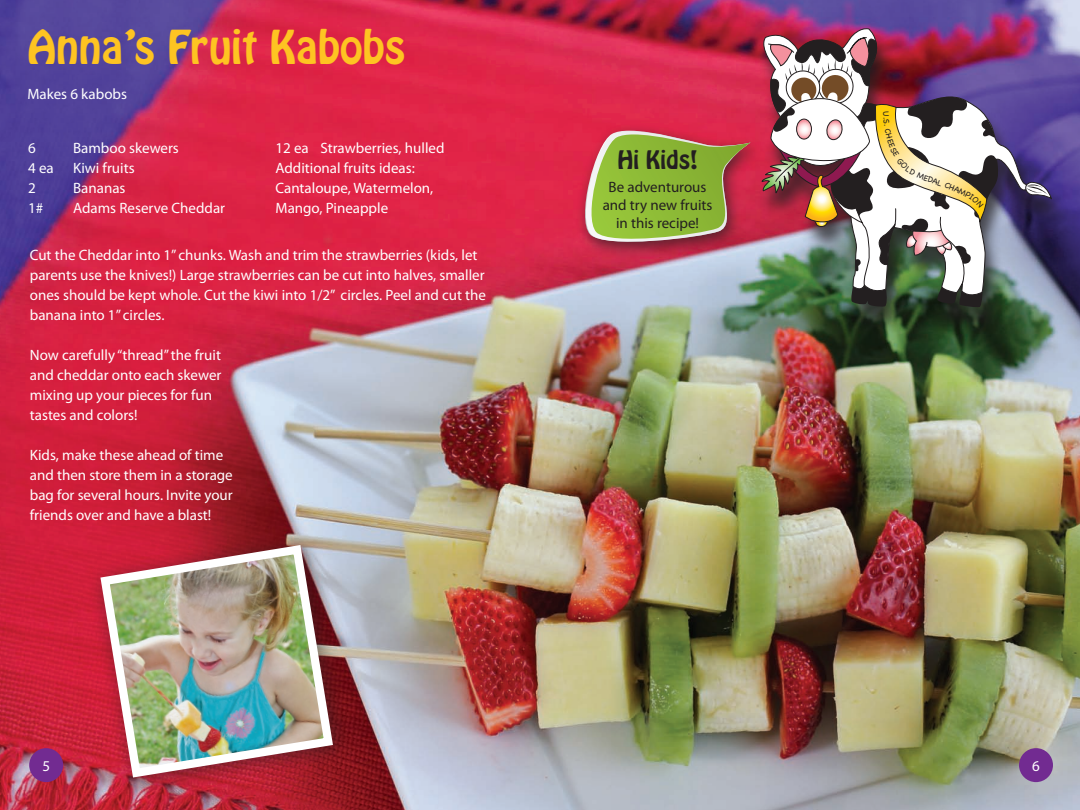
<style>
.page{position:relative;width:1080px;height:810px;background:#fff}
.page>*{position:absolute;margin:0;border:0;box-sizing:border-box;transform-origin:0 0}
.t1{font:41.25px "Hobo Std";color:#fec422}
.t2{font:22.5px "Hobo Std";color:#231f20}
.t3{font:15px/20px "Myriad Pro";color:#fff}
.t4{font:15px "Myriad Pro";color:#231f20}
</style>
<div class="page">
<img style="left:0;top:0;width:1080px;height:810px">
<div style="left:29px;top:748px;width:34px;height:34px;background:#722b91;border-radius:50%"></div>
<div style="left:757px;top:32px;width:312px;height:303px;background:#231f20;opacity:.75"></div>
<img style="left:762px;top:28px;width:268px;height:270px">
<svg style="left:1022px;top:181px;width:30px;height:22px"></svg>
<div style="left:1019px;top:748px;width:34px;height:34px;background:#722b91;border-radius:50%"></div>
<div style="left:575px;top:123px;width:189px;height:136px;background:#231f20;opacity:.65"></div>
<svg style="left:576px;top:131px;width:175px;height:118px;background:#a58d48"></svg>
<div style="left:85px;top:530px;width:270px;height:269px;background:#231f20;opacity:.55"></div>
<img style="left:96px;top:540px;width:242px;height:242px">
<img style="left:762px;top:31px;width:238px;height:276px">
<p class="t1" style="left:27px;top:18px;width:380px">Anna’s Fruit Kabobs</p>
<p class="t3" style="left:27px;top:83px;width:101px">Makes 6 kabobs</p>
<p class="t3" style="left:28px;top:138px;width:9px">6</p>
<p class="t3" style="left:73px;top:138px;width:107px">Bamboo skewers</p>
<p class="t3" style="left:28px;top:158px;width:27px">4 ea</p>
<p class="t3" style="left:73px;top:158px;width:63px">Kiwi fruits</p>
<p class="t3" style="left:28px;top:178px;width:9px">2</p>
<p class="t3" style="left:73px;top:178px;width:54px">Bananas</p>
<p class="t3" style="left:28px;top:198px;width:17px">1#</p>
<p class="t3" style="left:73px;top:198px;width:154px">Adams Reserve Cheddar</p>
<p class="t3" style="left:276px;top:138px;width:171px">12 ea Strawberries, hulled<br>Additional fruits ideas:</p>
<p class="t3" style="left:276px;top:178px;width:159px">Cantaloupe, Watermelon,</p>
<p class="t3" style="left:276px;top:198px;width:114px">Mango, Pineapple</p>
<p class="t3" style="left:30px;top:245px;width:458px">Cut the Cheddar into 1” chunks. Wash and trim the strawberries (kids, let parents use the knives!) Large strawberries can be cut into halves, smaller ones should be kept whole. Cut the kiwi into 1/2” circles. Peel and cut the banana into 1” circles.</p>
<p class="t3" style="left:30px;top:345px;width:193px">Now carefully “thread” the fruit</p>
<p class="t3" style="left:30px;top:365px;width:193px">and cheddar onto each skewer</p>
<p class="t3" style="left:30px;top:385px;width:184px">mixing up your pieces for fun</p>
<p class="t3" style="left:30px;top:405px;width:109px">tastes and colors!</p>
<p class="t3" style="left:30px;top:445px;width:195px">Kids, make these ahead of time</p>
<p class="t3" style="left:30px;top:465px;width:204px">and then store them in a storage</p>
<p class="t3" style="left:30px;top:485px;width:204px">bag for several hours. Invite your</p>
<p class="t3" style="left:30px;top:505px;width:183px">friends over and have a blast!</p>
<p class="t3" style="left:42px;top:755px;width:9px">5</p>
<p class="t2" style="left:617px;top:144px;width:82px">Hi Kids!</p>
<p class="t4" style="left:609px;top:177px;width:99px">Be adventurous</p>
<p class="t4" style="left:603px;top:195px;width:111px">and try new fruits</p>
<p class="t4" style="left:616px;top:213px;width:84px">in this recipe!</p>
<p class="t3" style="left:1032px;top:755px;width:9px">6</p>
</div>
